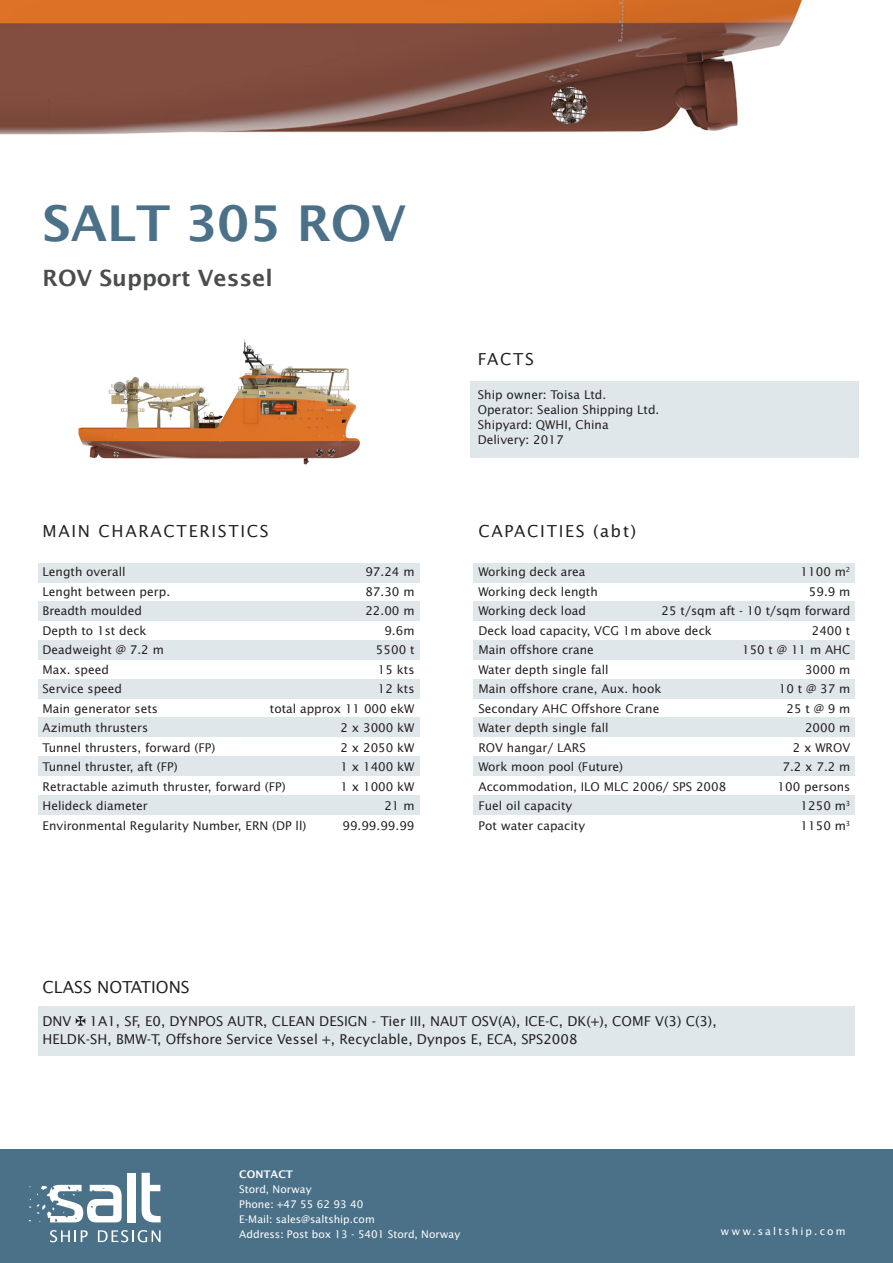
<style>
.page{position:relative;width:893px;height:1263px;background:#fff}
.page>*{position:absolute;margin:0;border:0;box-sizing:border-box;transform-origin:0 0}
.t1{font:600 49.5px "Lucida Sans";color:#4b7189}
.t2{font:600 22.5px "Lucida Sans";color:#4b4c4d}
.t3{font:16.5px "Lucida Sans";letter-spacing:.1em;color:#231f20}
.t4{font:16.5px "Lucida Sans";color:#231f20}
.t5{font:13.5px/18px "Lucida Sans";color:#231f20}
.t6{font:12px/15px "Lucida Sans";color:#231f20}
.t7{font:10.5px/15px "Lucida Sans";color:#fff}
.t8{font:10.5px "Lucida Sans";letter-spacing:.2em;color:#fff}
.t9{font:600 10.5px "Lucida Sans";color:#fff}
</style>
<div class="page">
<div style="left:0;top:1148px;width:893px;height:115px;background:#4b7189"></div>
<img style="left:0;top:0;width:802px;height:135px">
<div style="left:38px;top:1007px;width:817px;height:49px;background:#e0e7eb"></div>
<div style="left:38px;top:563px;width:381px;height:19px;background:#e0e7eb"></div>
<div style="left:38px;top:602px;width:381px;height:19px;background:#e0e7eb"></div>
<div style="left:38px;top:640px;width:381px;height:20px;background:#e0e7eb"></div>
<div style="left:38px;top:679px;width:381px;height:19px;background:#e0e7eb"></div>
<div style="left:38px;top:756px;width:381px;height:20px;background:#e0e7eb"></div>
<div style="left:38px;top:718px;width:381px;height:19px;background:#e0e7eb"></div>
<div style="left:38px;top:795px;width:381px;height:19px;background:#e0e7eb"></div>
<div style="left:474px;top:563px;width:381px;height:19px;background:#e0e7eb"></div>
<div style="left:474px;top:602px;width:381px;height:19px;background:#e0e7eb"></div>
<div style="left:474px;top:640px;width:381px;height:20px;background:#e0e7eb"></div>
<div style="left:474px;top:679px;width:381px;height:19px;background:#e0e7eb"></div>
<div style="left:474px;top:718px;width:381px;height:19px;background:#e0e7eb"></div>
<div style="left:474px;top:756px;width:381px;height:20px;background:#e0e7eb"></div>
<div style="left:474px;top:795px;width:381px;height:19px;background:#e0e7eb"></div>
<div style="left:470px;top:381px;width:388px;height:77px;background:#e0e7eb"></div>
<img style="left:78px;top:339px;width:282px;height:126px">
<div style="left:127px;top:1173px;width:9px;height:49px;background:#fff"></div>
<svg style="left:142px;top:1173px;width:19px;height:49px"></svg>
<svg style="left:50px;top:1230px;width:38px;height:12px"></svg>
<svg style="left:98px;top:1230px;width:63px;height:12px"></svg>
<svg style="left:37px;top:1185px;width:85px;height:37px"></svg>
<svg style="left:76px;top:1016px;width:9px;height:10px"></svg>
<h1 class="t1" style="left:43px;top:195px;width:365px">SALT 305 ROV</h1>
<h2 class="t2" style="left:43px;top:265px;width:232px">ROV Support Vessel</h2>
<h3 class="t3" style="left:43px;top:522px;width:228px">MAIN CHARACTERISTICS</h3>
<p class="t6" style="left:43px;top:565px;width:85px">Length overall</p>
<p class="t6" style="left:365px;top:565px;width:51px">97.24 m</p>
<p class="t6" style="left:43px;top:584px;width:129px">Lenght between perp.</p>
<p class="t6" style="left:365px;top:584px;width:51px">87.30 m</p>
<p class="t6" style="left:43px;top:604px;width:101px">Breadth moulded</p>
<p class="t6" style="left:365px;top:604px;width:51px">22.00 m</p>
<p class="t6" style="left:43px;top:623px;width:106px">Depth to 1st deck</p>
<p class="t6" style="left:384px;top:623px;width:32px">9.6m</p>
<p class="t6" style="left:43px;top:643px;width:123px">Deadweight @ 7.2 m</p>
<p class="t6" style="left:376px;top:643px;width:40px">5500 t</p>
<p class="t6" style="left:43px;top:662px;width:68px">Max. speed</p>
<p class="t6" style="left:378px;top:662px;width:38px">15 kts</p>
<p class="t6" style="left:43px;top:682px;width:81px">Service speed</p>
<p class="t6" style="left:378px;top:682px;width:38px">12 kts</p>
<p class="t6" style="left:43px;top:701px;width:117px">Main generator sets</p>
<p class="t6" style="left:270px;top:701px;width:146px">total approx 11 000 ekW</p>
<p class="t6" style="left:43px;top:721px;width:107px">Azimuth thrusters</p>
<p class="t6" style="left:341px;top:721px;width:75px">2 x 3000 kW</p>
<p class="t6" style="left:43px;top:740px;width:174px">Tunnel thrusters, forward (FP)</p>
<p class="t6" style="left:341px;top:740px;width:75px">2 x 2050 kW</p>
<p class="t6" style="left:43px;top:760px;width:137px">Tunnel thruster, aft (FP)</p>
<p class="t6" style="left:341px;top:760px;width:75px">1 x 1400 kW</p>
<p class="t6" style="left:43px;top:779px;width:245px">Retractable azimuth thruster, forward (FP)</p>
<p class="t6" style="left:341px;top:779px;width:75px">1 x 1000 kW</p>
<p class="t6" style="left:43px;top:799px;width:107px">Helideck diameter</p>
<p class="t6" style="left:384px;top:799px;width:32px">21 m</p>
<p class="t6" style="left:43px;top:818px;width:265px">Environmental Regularity Number, ERN (DP ll)</p>
<p class="t6" style="left:342px;top:818px;width:74px">99.99.99.99</p>
<h3 class="t3" style="left:478px;top:349px;width:58px">FACTS</h3>
<p class="t6" style="left:478px;top:387px;width:183px">Ship owner: Toisa Ltd.<br>Operator: Sealion Shipping Ltd.<br>Shipyard: QWHI, China<br>Delivery: 2017</p>
<h3 class="t3" style="left:478px;top:522px;width:159px">CAPACITIES (abt)</h3>
<p class="t6" style="left:478px;top:565px;width:109px">Working deck area</p>
<p class="t6" style="left:801px;top:565px;width:51px">1100 m<sup>2</sup></p>
<p class="t6" style="left:478px;top:584px;width:121px">Working deck length</p>
<p class="t6" style="left:809px;top:584px;width:43px">59.9 m</p>
<p class="t6" style="left:478px;top:604px;width:109px">Working deck load</p>
<p class="t6" style="left:478px;top:601px;width:373px;line-height:19.5px;text-indent:183px">25 t/sqm aft - 10 t/sqm forward<br>Deck load capacity, VCG 1m above deck</p>
<p class="t6" style="left:812px;top:623px;width:40px">2400 t</p>
<p class="t6" style="left:478px;top:643px;width:117px">Main offshore crane</p>
<p class="t6" style="left:742px;top:643px;width:110px">150 t @ 11 m AHC</p>
<p class="t6" style="left:478px;top:662px;width:132px">Water depth single fall</p>
<p class="t6" style="left:805px;top:662px;width:47px">3000 m</p>
<p class="t6" style="left:478px;top:682px;width:184px">Main offshore crane, Aux. hook</p>
<p class="t6" style="left:779px;top:682px;width:73px">10 t @ 37 m</p>
<p class="t6" style="left:478px;top:701px;width:183px">Secondary AHC Offshore Crane</p>
<p class="t6" style="left:786px;top:701px;width:65px">25 t @ 9 m</p>
<p class="t6" style="left:478px;top:721px;width:132px">Water depth single fall</p>
<p class="t6" style="left:805px;top:721px;width:47px">2000 m</p>
<p class="t6" style="left:478px;top:740px;width:109px">ROV hangar/ LARS</p>
<p class="t6" style="left:793px;top:740px;width:59px">2 x WROV</p>
<p class="t6" style="left:478px;top:760px;width:146px">Work moon pool (Future)</p>
<p class="t6" style="left:782px;top:760px;width:69px">7.2 x 7.2 m</p>
<p class="t6" style="left:478px;top:779px;width:250px">Accommodation, ILO MLC 2006/ SPS 2008</p>
<p class="t6" style="left:778px;top:779px;width:74px">100 persons</p>
<p class="t6" style="left:478px;top:799px;width:95px">Fuel oil capacity</p>
<p class="t6" style="left:801px;top:799px;width:51px">1250 m<sup>3</sup></p>
<p class="t6" style="left:478px;top:818px;width:108px">Pot water capacity</p>
<p class="t6" style="left:801px;top:818px;width:51px">1150 m<sup>3</sup></p>
<h3 class="t4" style="left:43px;top:978px;width:149px">CLASS NOTATIONS</h3>
<p class="t5" style="left:43px;top:1012px;width:30px">DNV</p>
<p class="t5" style="left:43px;top:1012px;width:676px;text-indent:47px">1A1, SF, E0, DYNPOS AUTR, CLEAN DESIGN - Tier III, NAUT OSV(A), ICE-C, DK(+), COMF V(3) C(3),<br>HELDK-SH, BMW-T, Offshore Service Vessel +, Recyclable, Dynpos E, ECA, SPS2008</p>
<p class="t9" style="left:239px;top:1168px;width:55px">CONTACT</p>
<p class="t7" style="left:239px;top:1181px;width:223px">Stord, Norway<br>Phone: +47 55 62 93 40<br>E-Mail: sales@saltship.com<br>Address: Post box 13 - 5401 Stord, Norway</p>
<p class="t8" style="left:721px;top:1225px;width:126px">www.saltship.com</p>
</div>
